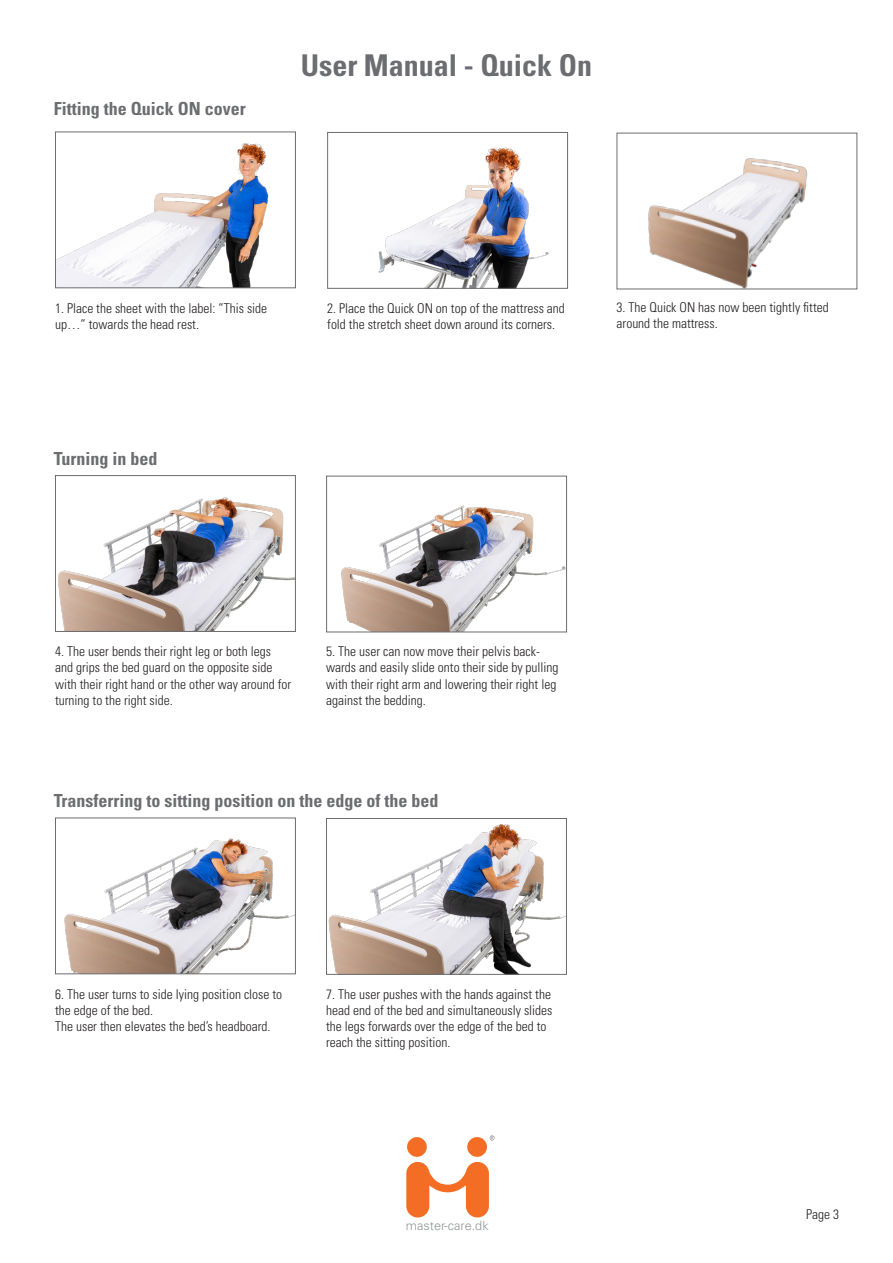
<style>
.page{position:relative;width:893px;height:1263px;background:#fff}
.page>*{position:absolute;margin:0;border:0;box-sizing:border-box;transform-origin:0 0}
.t1{font:700 condensed 30px "Univers LT Std";color:#6c6d70}
.Underoverskrift{font:700 condensed 18px "Univers LT Std";color:#6c6d70}
.t2{font:300 condensed 13.5px/16.2px "Univers LT Std";color:#231f20}
.t3{font:300 12.75px "Univers LT Std";color:#939598}
</style>
<div class="page">
<img style="left:378px;top:147px;width:171px;height:140px">
<div style="left:327px;top:132px;width:241px;height:157px;border:1px solid #6c6d70"></div>
<img style="left:57px;top:143px;width:212px;height:143px">
<div style="left:55px;top:132px;width:241px;height:156px;border:1px solid #6c6d70"></div>
<img style="left:341px;top:505px;width:224px;height:125px">
<div style="left:326px;top:476px;width:241px;height:156px;border:1px solid #6c6d70"></div>
<img style="left:58px;top:497px;width:236px;height:133px">
<div style="left:55px;top:475px;width:241px;height:157px;border:1px solid #6c6d70"></div>
<img style="left:328px;top:824px;width:237px;height:149px">
<div style="left:326px;top:818px;width:241px;height:157px;border:1px solid #6c6d70"></div>
<img style="left:64px;top:838px;width:230px;height:134px">
<div style="left:55px;top:817px;width:241px;height:157px;border:1px solid #6c6d70"></div>
<img style="left:648px;top:158px;width:160px;height:129px">
<div style="left:617px;top:133px;width:240px;height:156px;border:1px solid #6c6d70"></div>
<svg style="left:406px;top:1162px;width:83px;height:55px"></svg>
<div style="left:407px;top:1137px;width:20px;height:20px;background:#f36e24;border-radius:50%"></div>
<div style="left:467px;top:1137px;width:20px;height:20px;background:#f36e24;border-radius:50%"></div>
<svg style="left:490px;top:1135px;width:4px;height:5px"></svg>
<p class="Underoverskrift" style="left:54px;top:97px;width:193px">Fitting the Quick ON cover</p>
<h1 class="t1" style="left:301px;top:47px;width:293px">User Manual - Quick On</h1>
<p class="t2" style="left:55px;top:300px;width:214px">1. Place the sheet with the label: ”This side up…” towards the head rest.</p>
<p class="Underoverskrift" style="left:54px;top:447px;width:105px">Turning in bed</p>
<p class="t2" style="left:327px;top:300px;width:239px">2. Place the Quick ON on top of the mattress and fold the stretch sheet down around its corners.</p>
<p class="t2" style="left:617px;top:299px;width:214px">3. The Quick ON has now been tightly fitted around the mattress.</p>
<p class="t2" style="left:55px;top:643px;width:238px">4. The user bends their right leg or both legs and grips the bed guard on the opposite side with their right hand or the other way around for turning to the right side.</p>
<p class="t2" style="left:326px;top:643px;width:234px">5. The user can now move their pelvis back&shy;wards and easily slide onto their side by pulling with their right arm and lowering their right leg against the bedding.</p>
<p class="Underoverskrift" style="left:54px;top:789px;width:386px">Transferring to sitting position on the edge of the bed</p>
<p class="t2" style="left:55px;top:986px;width:229px">6. The user turns to side lying position close to the edge of the bed.</p>
<p class="t2" style="left:55px;top:1018px;width:217px">The user then elevates the bed’s headboard.</p>
<p class="t2" style="left:326px;top:986px;width:228px">7. The user pushes with the hands against the head end of the bed and simultaneously slides the legs forwards over the edge of the bed to reach the sitting position.</p>
<p class="t3" style="left:406px;top:1217px;width:84px">master-care.dk</p>
<p class="t2" style="left:806px;top:1206px;width:34px">Page 3</p>
</div>
